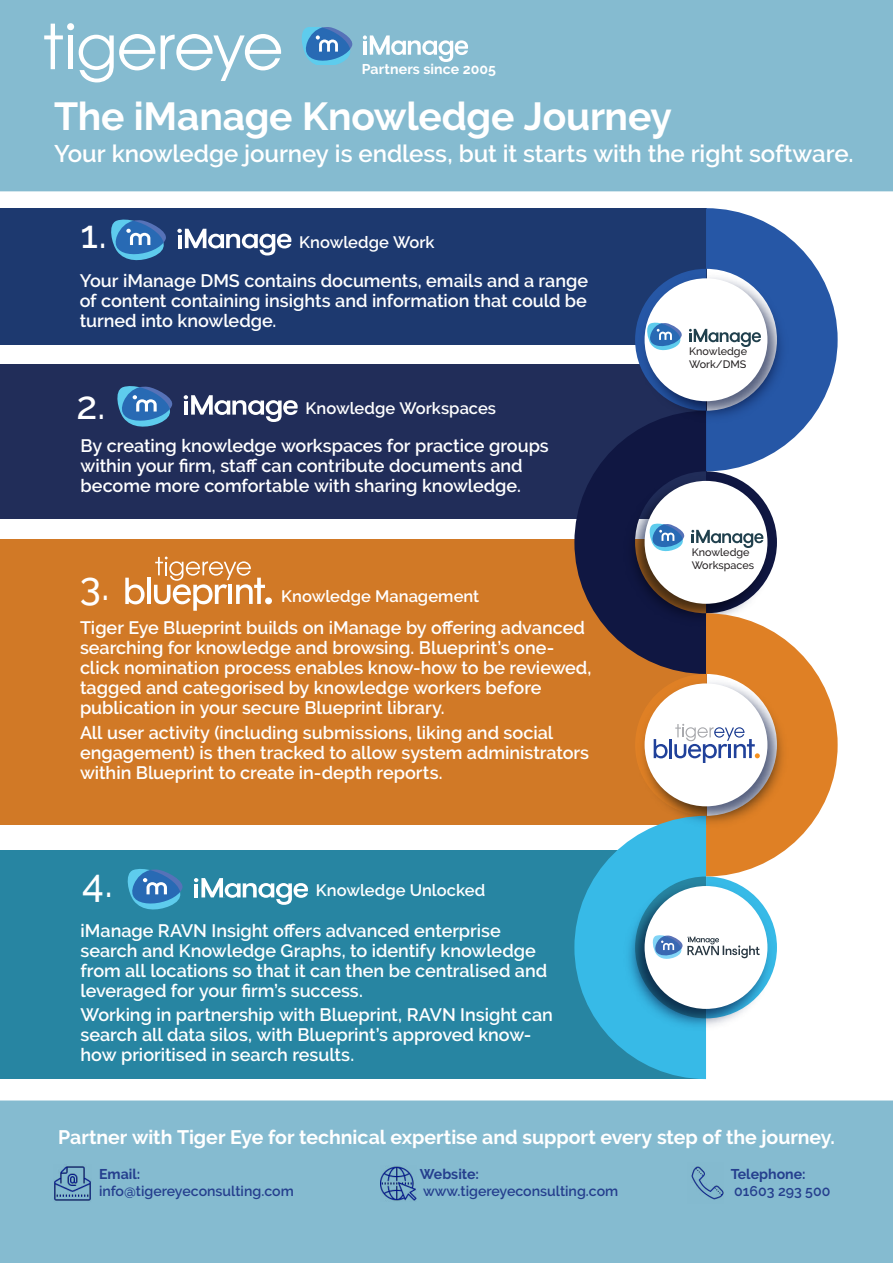
<style>
.page{position:relative;width:893px;height:1263px;background:#fff}
.page>*{position:absolute;margin:0;border:0;box-sizing:border-box;transform-origin:0 0}
.bullet_para{font:700 39px "Raleway";letter-spacing:-.005em;color:#fff}
.bullet_para-2{font:500 39px "Raleway";color:#fff}
.bullet_para-3{font:600 24px "Raleway";letter-spacing:-.005em;color:#fff}
.bullet_para-4{font:700 19.5px "Raleway";color:#fff}
.bullet_para-5{font:600 18px/20.1px "Raleway";letter-spacing:-.005em;color:#fff}
.bullet_para-6{font:600 16.5px "Raleway";color:#fff}
.t1{font:600 14.1px "Raleway";color:#253f8e}
.t2{font:700 14.1px "Raleway";color:#253f8e}
.bullet_para-7{font:700 14.1px "Raleway";letter-spacing:.01em;color:#fff}
.t3{font:500 10.8px/12.9px "Raleway";color:#231f20}
</style>
<div class="page">
<div style="left:0;top:1100px;width:893px;height:163px;background:#85bbd0"></div>
<div style="left:0;top:0;width:893px;height:191px;background:#85bbd0"></div>
<svg style="left:297px;top:28px;width:171px;height:37px;background:#89bad5"></svg>
<svg style="left:44px;top:24px;width:19px;height:45px"></svg>
<div style="left:68px;top:35px;width:5px;height:34px;background:#fff"></div>
<svg style="left:79px;top:34px;width:76px;height:48px"></svg>
<svg style="left:161px;top:34px;width:120px;height:47px"></svg>
<div style="left:67px;top:23px;width:7px;height:7px;background:#fff;border-radius:50%"></div>
<img style="left:381px;top:1166px;width:35px;height:35px">
<img style="left:687px;top:1163px;width:37px;height:40px">
<img style="left:54px;top:1165px;width:37px;height:37px">
<div style="left:0;top:208px;width:706px;height:137px;background:#1d396f"></div>
<div style="left:0;top:539px;width:706px;height:286px;background:#d17926"></div>
<div style="left:0;top:850px;width:706px;height:229px;background:#2785a2"></div>
<svg style="left:111px;top:219px;width:180px;height:42px"></svg>
<svg style="left:125px;top:578px;width:20px;height:26px"></svg>
<hr style="left:147px;top:578px;width:4px;height:26px;background:#fff">
<svg style="left:154px;top:557px;width:111px;height:54px"></svg>
<div style="left:265px;top:597px;width:7px;height:7px;background:#fff;border-radius:50%"></div>
<div style="left:0;top:365px;width:706px;height:154px;background:#212d59"></div>
<svg style="left:117px;top:386px;width:181px;height:41px"></svg>
<svg style="left:706px;top:208px;width:132px;height:243px;fill:#2657a6"></svg>
<svg style="left:574px;top:428px;width:203px;height:225px;fill:#101742"></svg>
<img style="left:620px;top:471px;width:157px;height:159px">
<div style="left:645px;top:481px;width:122px;height:123px;background:#fff;border-radius:50%"></div>
<img style="left:633px;top:269px;width:159px;height:159px">
<div style="left:645px;top:278px;width:122px;height:123px;background:#fff;border-radius:50%"></div>
<svg style="left:635px;top:613px;width:203px;height:243px;fill:#df8025"></svg>
<svg style="left:574px;top:833px;width:203px;height:246px;fill:#37bae7"></svg>
<img style="left:620px;top:876px;width:157px;height:159px">
<div style="left:645px;top:886px;width:122px;height:123px;background:#fff;border-radius:50%"></div>
<img style="left:635px;top:674px;width:157px;height:159px">
<div style="left:645px;top:683px;width:122px;height:123px;background:#fff;border-radius:50%"></div>
<svg style="left:644px;top:320px;width:117px;height:31px"></svg>
<svg style="left:654px;top:739px;width:14px;height:19px"></svg>
<hr style="left:669px;top:739px;width:3px;height:19px;background:#20419a">
<svg style="left:674px;top:724px;width:86px;height:39px"></svg>
<svg style="left:652px;top:935px;width:108px;height:24px"></svg>
<svg style="left:647px;top:521px;width:116px;height:31px"></svg>
<svg style="left:127px;top:869px;width:181px;height:41px"></svg>
<p class="bullet_para-7" style="left:362px;top:61px;width:136px">Partners since 2005</p>
<p class="bullet_para" style="left:54px;top:94px;width:619px">The iManage Knowledge Journey</p>
<p class="bullet_para-3" style="left:54px;top:139px;width:801px">Your knowledge journey is endless, but it starts with the right software.</p>
<p class="bullet_para-2" style="left:81px;top:212px;width:28px">1.</p>
<p class="bullet_para-6" style="left:299px;top:232px;width:137px">Knowledge Work</p>
<p class="bullet_para-5" style="left:80px;top:271px;width:510px;text-align:justify">Your iManage DMS contains documents, emails and a range of content containing insights and information that could be turned into knowledge.</p>
<p class="bullet_para-2" style="left:76px;top:383px;width:31px">2.</p>
<p class="bullet_para-6" style="left:306px;top:398px;width:192px">Knowledge Workspaces</p>
<p class="bullet_para-5" style="left:81px;top:436px;width:470px">By creating knowledge workspaces for practice groups within your firm, staff can contribute documents and become more comfortable with sharing knowledge.</p>
<p class="bullet_para-2" style="left:80px;top:564px;width:31px">3.</p>
<p class="bullet_para-6" style="left:281px;top:587px;width:200px">Knowledge Management</p>
<p class="bullet_para-5" style="left:80px;top:618px;width:513px">Tiger Eye Blueprint builds on iManage by offering advanced searching for knowledge and browsing. Blueprint’s one&shy;click nomination process enables know-how to be reviewed, tagged and categorised by knowledge workers before publication in your secure Blueprint library.</p>
<p class="bullet_para-5" style="left:80px;top:722px;width:511px">All user activity (including submissions, liking and social engagement) is then tracked to allow system administrators within Blueprint to create in-depth reports.</p>
<p class="bullet_para-2" style="left:82px;top:860px;width:32px">4.</p>
<p class="bullet_para-6" style="left:316px;top:881px;width:171px">Knowledge Unlocked</p>
<p class="bullet_para-5" style="left:81px;top:920px;width:468px">iManage RAVN Insight offers advanced enterprise search and Knowledge Graphs, to identify knowledge from all locations so that it can then be centralised and leveraged for your firm’s success.</p>
<p class="bullet_para-5" style="left:81px;top:1005px;width:474px">Working in partnership with Blueprint, RAVN Insight can search all data silos, with Blueprint’s approved know&shy;how prioritised in search results.</p>
<p class="t3" style="left:689px;top:345px;width:59px">Knowledge<br>Work/DMS</p>
<p class="t3" style="left:692px;top:546px;width:64px">Knowledge<br>Workspaces</p>
<p class="bullet_para-4" style="left:58px;top:1126px;width:778px">Partner with Tiger Eye for technical expertise and support every step of the journey.</p>
<p class="t2" style="left:99px;top:1166px;width:43px">Email:</p>
<p class="t1" style="left:99px;top:1183px;width:196px">info@tigereyeconsulting.com</p>
<p class="t2" style="left:420px;top:1166px;width:61px">Website:</p>
<p class="t1" style="left:423px;top:1183px;width:197px">www.tigereyeconsulting.com</p>
<p class="t2" style="left:731px;top:1166px;width:77px">Telephone:</p>
<p class="t1" style="left:734px;top:1183px;width:98px">01603 293 500</p>
</div>
